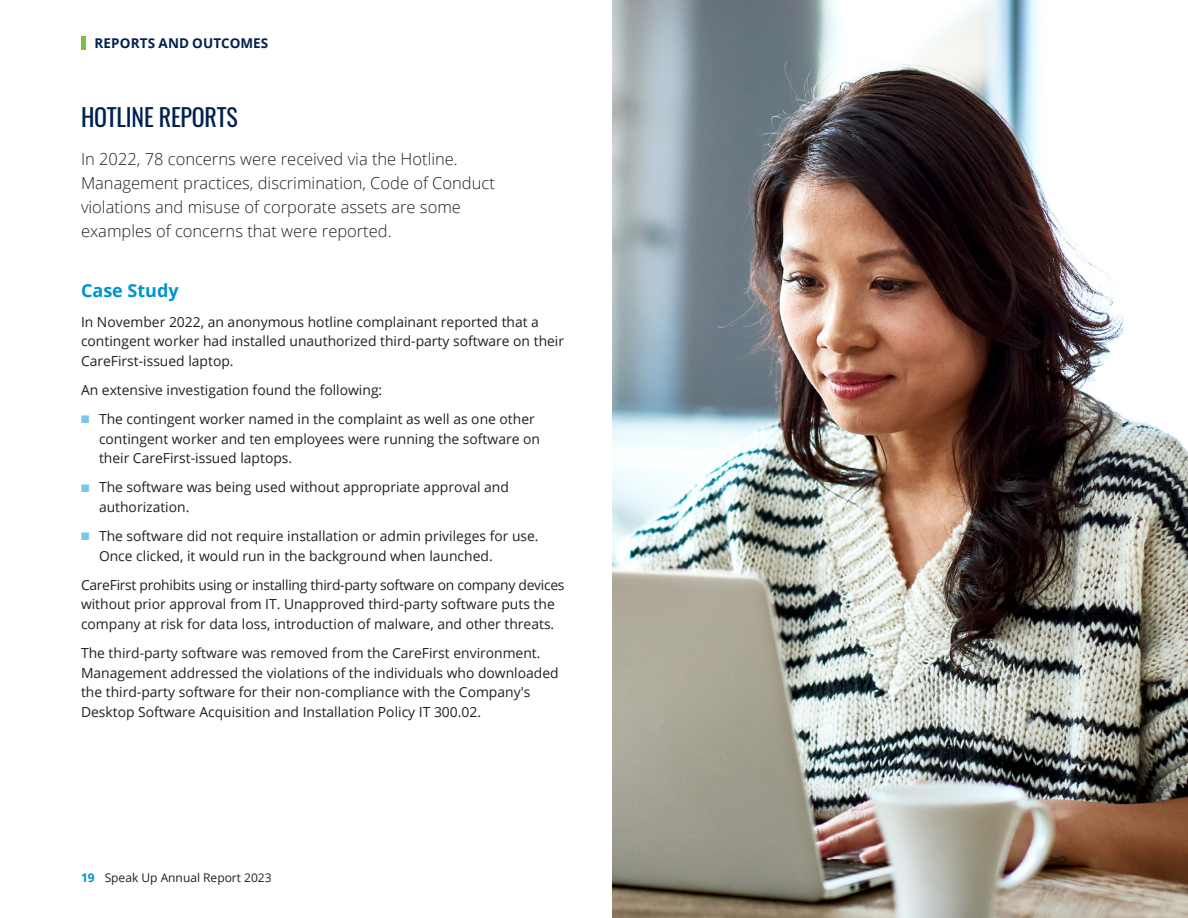
<style>
.page{position:relative;width:1188px;height:918px;background:#fff}
.page>*{position:absolute;margin:0;border:0;box-sizing:border-box;transform-origin:0 0}
.Ethics-H2{font:24px "Oswald";letter-spacing:-.01em;color:#00214f}
.FLI-BodyText{font:700 18px "Open Sans";color:#0093d0}
.Ethics-Body{font:300 16.5px/24px "Open Sans";color:#231f20}
.FLI-BodyText-2{font:13.8px/19.5px "Open Sans";color:#231f20}
.t1{font:700 13.5px "Open Sans";letter-spacing:.01em;color:#00214f}
.t2{font:12px "Open Sans";color:#231f20}
.s1{color:#7cc4e8}
.s2{font-weight:700;color:#0093d0}
</style>
<div class="page">
<img style="left:612px;top:0;width:576px;height:918px">
<div style="left:81px;top:36px;width:5px;height:14px;background:#7fbd41"></div>
<p class="t1" style="left:94px;top:33px;width:175px">REPORTS AND OUTCOMES</p>
<p class="Ethics-H2" style="left:81px;top:96px;width:158px">HOTLINE REPORTS</p>
<p class="Ethics-Body" style="left:81px;top:147px;width:415px">In 2022, 78 concerns were received via the Hotline.<br>Management practices, discrimination, Code of Conduct violations and misuse of corporate assets are some examples of concerns that were reported.</p>
<p class="FLI-BodyText" style="left:81px;top:278px;width:99px">Case Study</p>
<p class="FLI-BodyText-2" style="left:81px;top:311px;width:485px">In November 2022, an anonymous hotline complainant reported that a contingent worker had installed unauthorized third-party software on their<br>CareFirst-issued laptop.</p>
<p class="FLI-BodyText-2" style="left:81px;top:380px;width:303px">An extensive investigation found the following:</p>
<p class="FLI-BodyText-2" style="left:99px;top:409px;width:443px;text-indent:-18px"><span class="s1">■</span> The contingent worker named in the complaint as well as one other contingent worker and ten employees were running the software on their CareFirst-issued laptops.</p>
<p class="FLI-BodyText-2" style="left:99px;top:477px;width:411px;text-indent:-18px"><span class="s1">■</span> The software was being used without appropriate approval and authorization.</p>
<p class="FLI-BodyText-2" style="left:99px;top:526px;width:441px;text-indent:-18px"><span class="s1">■</span> The software did not require installation or admin privileges for use.<br>Once clicked, it would run in the background when launched.</p>
<p class="FLI-BodyText-2" style="left:81px;top:575px;width:485px">CareFirst prohibits using or installing third-party software on company devices without prior approval from IT. Unapproved third-party software puts the company at risk for data loss, introduction of malware, and other threats.</p>
<p class="FLI-BodyText-2" style="left:81px;top:643px;width:479px">The third-party software was removed from the CareFirst environment.<br>Management addressed the violations of the individuals who downloaded the third-party software for their non-compliance with the Company's Desktop Software Acquisition and Installation Policy IT 300.02.</p>
<p class="t2" style="left:81px;top:869px;width:192px"><span class="s2">19</span> Speak Up Annual Report 2023</p>
</div>
